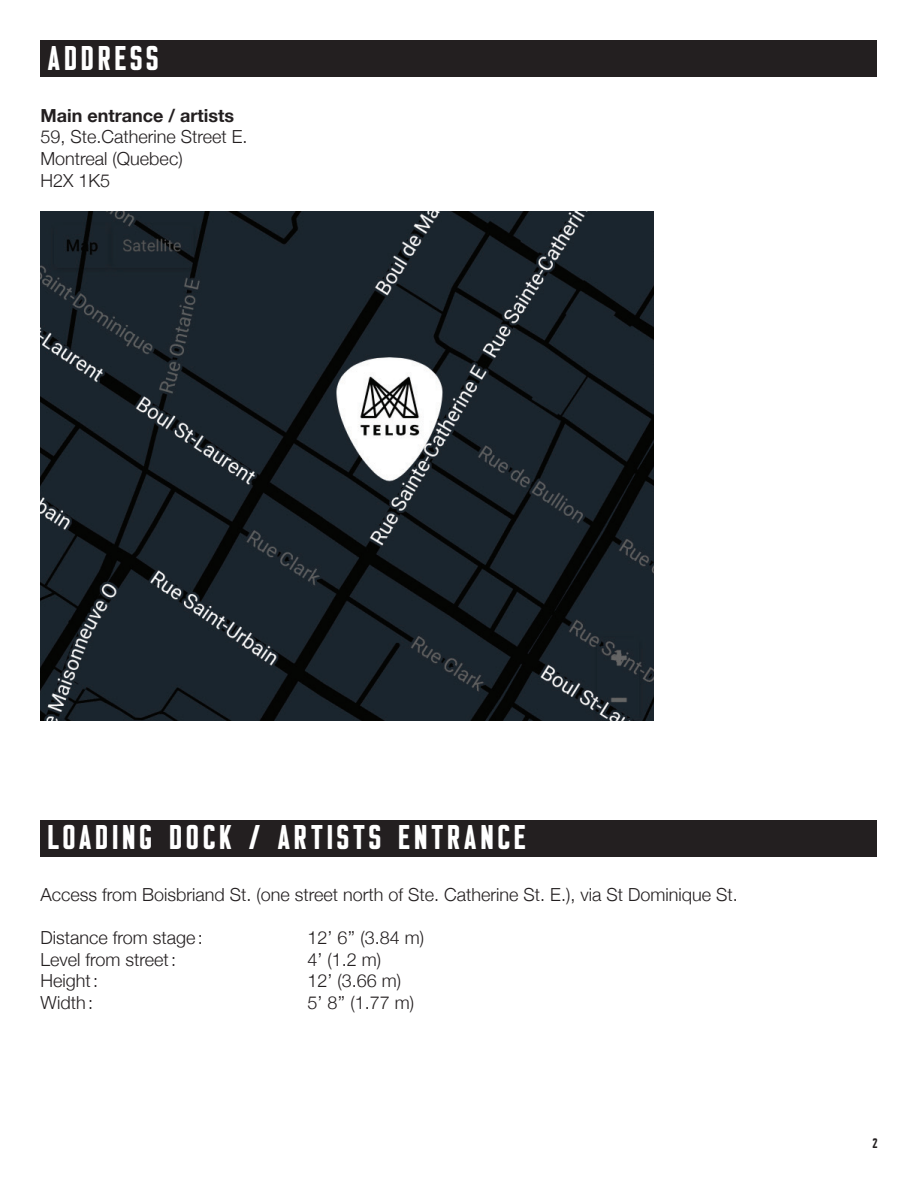
<style>
.page{position:relative;width:918px;height:1188px;background:#fff}
.page>*{position:absolute;margin:0;border:0;box-sizing:border-box;transform-origin:0 0}
.t1{font:900 30px "Clarke";letter-spacing:.1em;color:#fff}
.t2{font:300 18px/21.6px "Helvetica Neue";color:#231f20}
.t3{font:700 18px "Helvetica Neue";color:#231f20}
.t4{font:900 12px "Clarke";color:#231f20}
</style>
<div class="page">
<div style="left:40px;top:40px;width:838px;height:37px;background:#231f20"></div>
<div style="left:40px;top:820px;width:838px;height:36px;background:#231f20"></div>
<img style="left:40px;top:211px;width:614px;height:509px">
<h1 class="t1" style="left:47px;top:41px;width:113px">ADDRESS</h1>
<p class="t3" style="left:40px;top:101px;width:195px">Main entrance / artists</p>
<p class="t2" style="left:40px;top:125px;width:209px">59, Ste.Catherine Street E.<br>Montreal (Quebec)<br>H2X 1K5</p>
<h1 class="t1" style="left:47px;top:820px;width:480px">LOADING DOCK / ARTISTS ENTRANCE</h1>
<p class="t2" style="left:40px;top:882px;width:699px">Access from Boisbriand St. (one street north of Ste. Catherine St. E.), via St Dominique St.</p>
<p class="t2" style="left:40px;top:926px;width:164px">Distance from stage :</p>
<p class="t2" style="left:307px;top:926px;width:118px">12’ 6’’ (3.84 m)</p>
<p class="t2" style="left:40px;top:947px;width:137px">Level from street :</p>
<p class="t2" style="left:307px;top:947px;width:75px">4’ (1.2 m)</p>
<p class="t2" style="left:40px;top:969px;width:59px">Height :</p>
<p class="t2" style="left:307px;top:969px;width:95px">12’ (3.66 m)</p>
<p class="t2" style="left:40px;top:990px;width:54px">Width :</p>
<p class="t2" style="left:307px;top:990px;width:108px">5’ 8’’ (1.77 m)</p>
<p class="t4" style="left:872px;top:1136px;width:7px">2</p>
</div>
